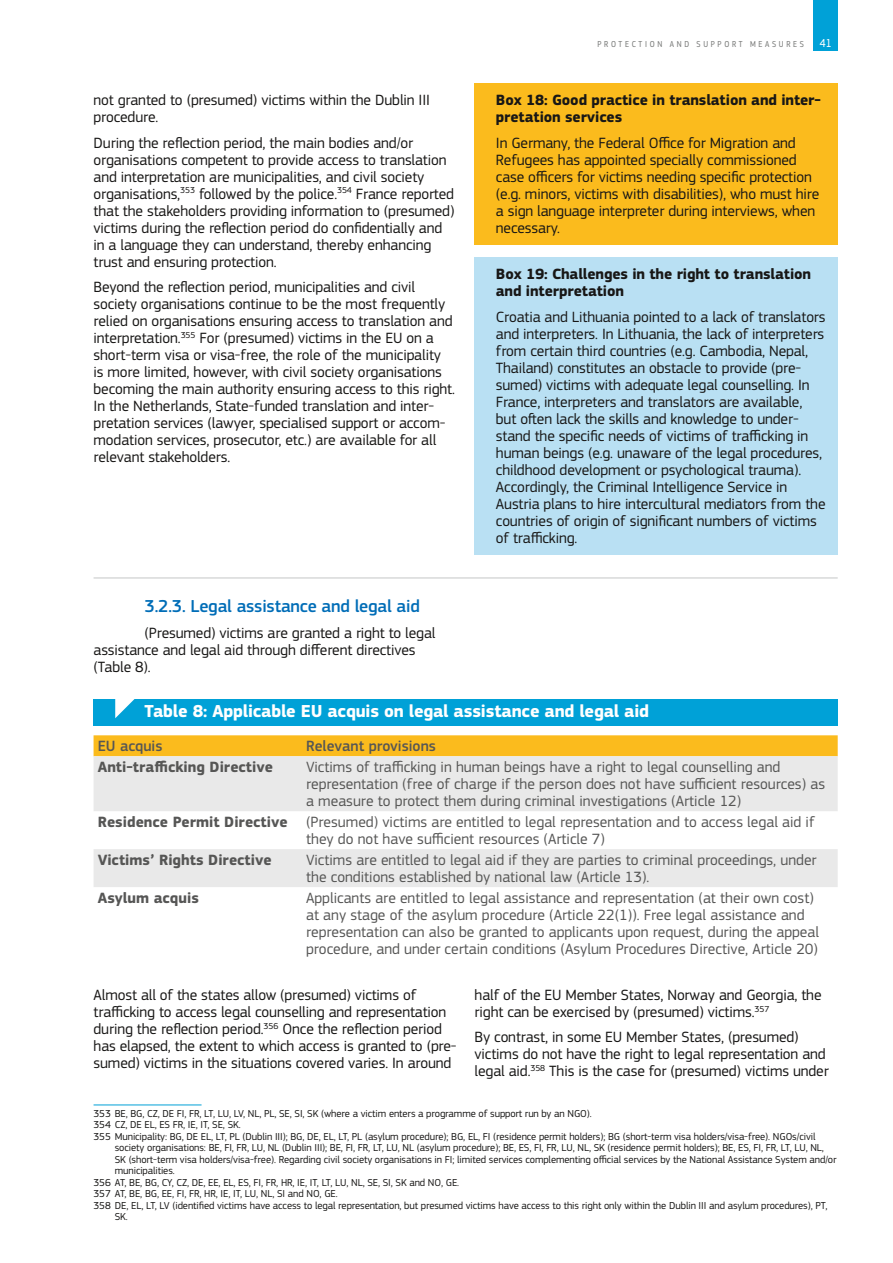
<style>
.page{position:relative;width:893px;height:1263px;background:#fff}
.page>*{position:absolute;margin:0;border:0;box-sizing:border-box;transform-origin:0 0}
.t1{font:700 18px "EC Square Sans Pro";letter-spacing:-.01em;color:#fff}
.t2{font:500 18px "EC Square Sans Pro";letter-spacing:-.01em;color:#006db7}
.t3{font:15.45px/17px "EC Square Sans Pro";letter-spacing:-.01em;color:#181716}
.t4{font:15.45px/17px "EC Square Sans Pro";color:#565655}
.t5{font:700 15.45px/17px "EC Square Sans Pro";letter-spacing:-.01em;color:#181716}
.t6{font:700 15.45px "EC Square Sans Pro";color:#565655}
.t7{font:500 15.45px "EC Square Sans Pro";color:#565655}
.t8{font:12px "EC Square Sans Cond Pro";color:#fff}
.t9{font:10.5px "EC Square Sans Pro";letter-spacing:-.01em;color:#181716}
.t10{font:9px "EC Square Sans Cond Pro";letter-spacing:.3em;color:#7a7b7a}
.s1{font-weight:700}
</style>
<div class="page">
<div style="left:814px;top:0;width:24px;height:51px;background:#00a1d7"></div>
<hr style="left:94px;top:1104px;width:108px;height:1px;background:#00a1d7">
<div style="left:475px;top:83px;width:363px;height:51px;background:#fbbb1d"></div>
<div style="left:475px;top:125px;width:363px;height:120px;background:#fbbb1d"></div>
<div style="left:475px;top:257px;width:363px;height:52px;background:#b9e0f3"></div>
<div style="left:475px;top:300px;width:363px;height:255px;background:#b9e0f3"></div>
<div style="left:94px;top:699px;width:744px;height:26px;background:#00a1d7"></div>
<div style="left:94px;top:735px;width:744px;height:21px;background:#fbbb1d"></div>
<svg style="left:94px;top:756px;width:744px;height:131px;fill:#e9e9e9"></svg>
<svg style="left:115px;top:699px;width:20px;height:19px"></svg>
<hr style="left:94px;top:578px;width:744px;height:1px;background:#c5c6c6">
<p class="t3" style="left:94px;top:92px;width:338px">not granted to (presumed) victims within the Dublin III procedure.</p>
<p class="t3" style="left:94px;top:134px;width:362px">During the reflection period, the main bodies and/or organisations competent to provide access to translation and interpretation are municipalities, and civil society organisations,<sup>353</sup> followed by the police.<sup>354</sup> France reported that the stakeholders providing information to (presumed) victims during the reflection period do confidentially and in a language they can understand, thereby enhancing trust and ensuring protection.</p>
<p class="t3" style="left:94px;top:279px;width:363px">Beyond the reflection period, municipalities and civil society organisations continue to be the most frequently relied on organisations ensuring access to translation and interpretation.<sup>355</sup> For (presumed) victims in the EU on a short-term visa or visa-free, the role of the municipality<br>is more limited, however, with civil society organisations becoming the main authority ensuring access to this right.<br>In the Netherlands, State-funded translation and inter&shy;pretation services (lawyer, specialised support or accom&shy;modation services, prosecutor, etc.) are available for all relevant stakeholders.</p>
<p class="t10" style="left:597px;top:39px;width:208px">PROTECTION AND SUPPORT MEASURES</p>
<p class="t8" style="left:820px;top:36px;width:13px">41</p>
<p class="t5" style="left:496px;top:92px;width:326px">Box 18: Good practice in translation and inter&shy;pretation services</p>
<p class="t3" style="left:496px;top:134px;width:325px">In Germany, the Federal Office for Migration and Refugees has appointed specially commissioned case officers for victims needing specific protection (e.g. minors, victims with disabilities), who must hire a sign language interpreter during interviews, when necessary.</p>
<p class="t5" style="left:496px;top:266px;width:317px">Box 19: Challenges in the right to translation and interpretation</p>
<p class="t3" style="left:496px;top:308px;width:331px">Croatia and Lithuania pointed to a lack of translators and interpreters. In Lithuania, the lack of interpreters from certain third countries (e.g. Cambodia, Nepal, Thailand) constitutes an obstacle to provide (pre&shy;sumed) victims with adequate legal counselling. In France, interpreters and translators are available, but often lack the skills and knowledge to under&shy;stand the specific needs of victims of trafficking in human beings (e.g. unaware of the legal procedures, childhood development or psychological trauma).<br>Accordingly, the Criminal Intelligence Service in Austria plans to hire intercultural mediators from the countries of origin of significant numbers of victims of trafficking.</p>
<p class="t2" style="left:145px;top:596px;width:277px">3.2.3. Legal assistance and legal aid</p>
<p class="t3" style="left:94px;top:624px;width:343px;text-indent:51px">(Presumed) victims are granted a right to legal assistance and legal aid through different directives (Table 8).</p>
<p class="t1" style="left:145px;top:700px;width:506px">Table 8: Applicable EU acquis on legal assistance and legal aid</p>
<p class="t7" style="left:98px;top:737px;width:66px">EU acquis</p>
<p class="t7" style="left:306px;top:737px;width:131px">Relevant provisions</p>
<p class="t6" style="left:98px;top:758px;width:177px">Anti-trafficking Directive</p>
<p class="t4" style="left:306px;top:759px;width:520px">Victims of trafficking in human beings have a right to legal counselling and representation (free of charge if the person does not have sufficient resources) as a measure to protect them during criminal investigations (Article 12)</p>
<p class="t4" style="left:98px;top:813px;width:718px;text-align:center"><span class="s1">Residence Permit Directive</span> (Presumed) victims are entitled to legal representation and to access legal aid if they do not have sufficient resources (Article 7)</p>
<p class="t6" style="left:98px;top:851px;width:176px">Victims’ Rights Directive</p>
<p class="t4" style="left:306px;top:851px;width:512px">Victims are entitled to legal aid if they are parties to criminal proceedings, under the conditions established by national law (Article 13).</p>
<p class="t6" style="left:98px;top:888px;width:103px">Asylum acquis</p>
<p class="t4" style="left:306px;top:889px;width:514px">Applicants are entitled to legal assistance and representation (at their own cost) at any stage of the asylum procedure (Article 22(1)). Free legal assistance and representation can also be granted to applicants upon request, during the appeal procedure, and under certain conditions (Asylum Procedures Directive, Article 20)</p>
<p class="t3" style="left:94px;top:986px;width:365px">Almost all of the states allow (presumed) victims of trafficking to access legal counselling and representation during the reflection period.<sup>356</sup> Once the reflection period has elapsed, the extent to which access is granted to (pre&shy;sumed) victims in the situations covered varies. In around</p>
<p class="t3" style="left:475px;top:986px;width:348px">half of the EU Member States, Norway and Georgia, the right can be exercised by (presumed) victims.<sup>357</sup></p>
<p class="t3" style="left:475px;top:1029px;width:356px">By contrast, in some EU Member States, (presumed) victims do not have the right to legal representation and legal aid.<sup>358</sup> This is the case for (presumed) victims under</p>
<p class="t9" style="left:94px;top:1107px;width:500px">353 BE, BG, CZ, DE FI, FR, LT, LU, LV, NL, PL, SE, SI, SK (where a victim enters a programme of support run by an NGO).</p>
<p class="t9" style="left:94px;top:1118px;width:149px">354 CZ, DE EL, ES FR, IE, IT, SE, SK.</p>
<p class="t9" style="left:94px;top:1130px;width:723px">355 Municipality: BG, DE EL, LT, PL (Dublin III); BG, DE, EL, LT, PL (asylum procedure); BG, EL, FI (residence permit holders); BG (short-term visa holders/visa-free). NGOs/civil</p>
<p class="t9" style="left:115px;top:1141px;width:711px">society organisations: BE, FI, FR, LU, NL (Dublin III); BE, FI, FR, LT, LU, NL (asylum procedure); BE, ES, FI, FR, LU, NL, SK (residence permit holders); BE, ES, FI, FR, LT, LU, NL,</p>
<p class="t9" style="left:115px;top:1153px;width:723px">SK (short-term visa holders/visa-free). Regarding civil society organisations in FI; limited services complementing official services by the National Assistance System and/or</p>
<p class="t9" style="left:115px;top:1165px;width:62px">municipalities.</p>
<p class="t9" style="left:94px;top:1176px;width:367px">356 AT, BE, BG, CY, CZ, DE, EE, EL, ES, FI, FR, HR, IE, IT, LT, LU, NL, SE, SI, SK and NO, GE.</p>
<p class="t9" style="left:94px;top:1188px;width:246px">357 AT, BE, BG, EE, FI, FR, HR, IE, IT, LU, NL, SI and NO, GE.</p>
<p class="t9" style="left:94px;top:1199px;width:735px">358 DE, EL, LT, LV (identified victims have access to legal representation, but presumed victims have access to this right only within the Dublin III and asylum procedures), PT,</p>
<p class="t9" style="left:115px;top:1211px;width:15px">SK.</p>
</div>
